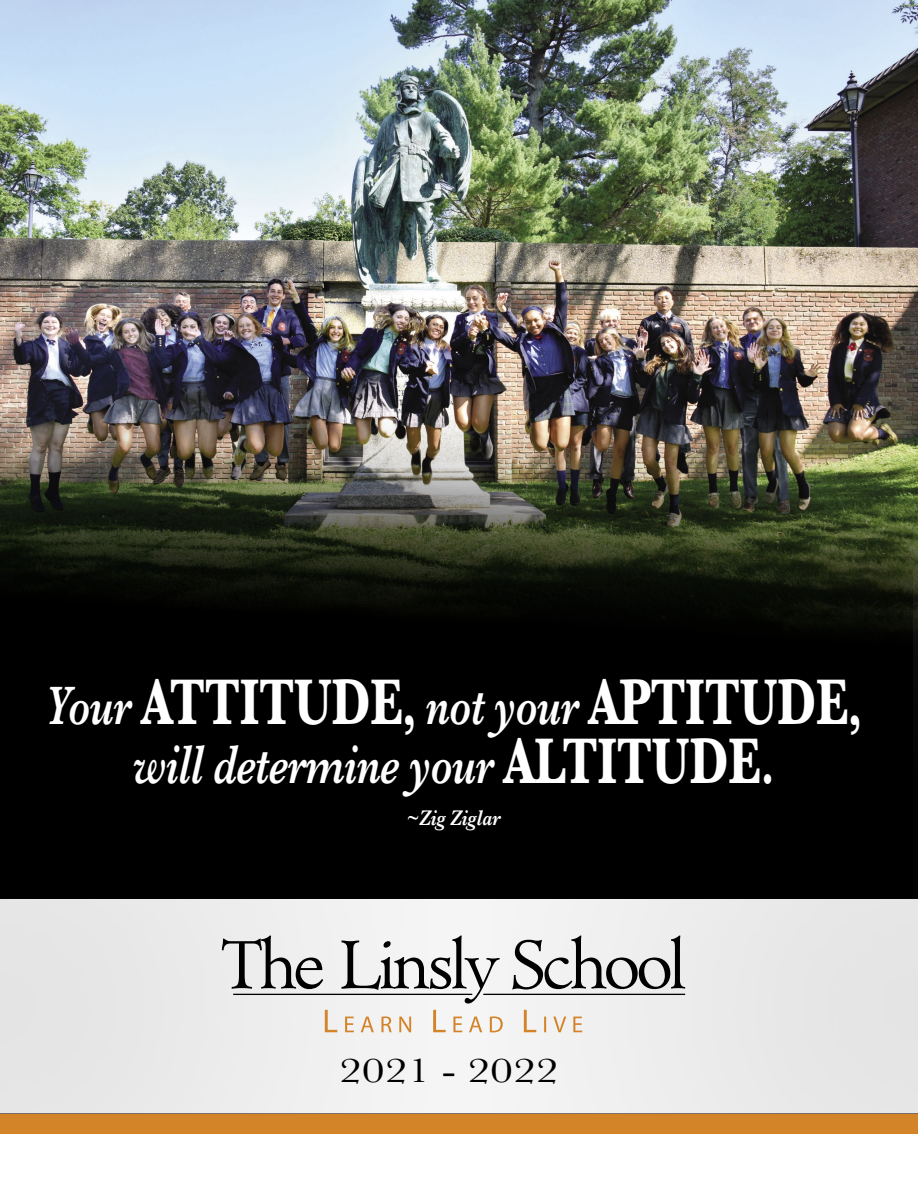
<style>
.page{position:relative;width:918px;height:1188px;background:#fff}
.page>*{position:absolute;margin:0;border:0;box-sizing:border-box;transform-origin:0 0}
.t1{font:700 66.9px "Baskerville";letter-spacing:-.01em;color:#fff;scale:.74 1}
.t2{font:italic 600 56.1px "Baskerville";letter-spacing:-.01em;color:#fff;scale:.74 1}
.t3{font:35.7px "Baskerville";color:#000;scale:1.28 1}
.t4{font:italic 600 22.05px "Baskerville";letter-spacing:-.01em;color:#fff;scale:.87 1}
.s1{font-weight:600;font-style:italic;font-size:56.1px}
.s2{font-size:56.1px}
.s3{font-weight:700;font-style:normal;font-size:66.9px}
.s4{font-weight:700;font-style:normal}
</style>
<div class="page">
<div style="left:0;top:1087px;width:918px;height:47px;background:#d38429"></div>
<img style="left:0;top:0;width:918px;height:409px">
<img style="left:0;top:409px;width:918px;height:478px">
<div style="left:0;top:887px;width:918px;height:227px;background:#000;opacity:.3"></div>
<svg style="left:222px;top:936px;width:101px;height:53px"></svg>
<svg style="left:342px;top:936px;width:158px;height:68px"></svg>
<svg style="left:512px;top:936px;width:173px;height:54px"></svg>
<svg style="left:325px;top:1010px;width:257px;height:22px"></svg>
<hr style="left:483px;top:994px;width:202px;height:1px;background:#000">
<hr style="left:233px;top:994px;width:239px;height:1px;background:#000">
<div style="left:43px;top:672px;width:828px;height:171px;background:#000"></div>
<p class="t1" style="left:45px;top:656px;width:1106px"><span class="s1">Your</span> ATTITUDE<span class="s2">,</span> <span class="s1">not your</span> APTITUDE<span class="s2">,</span></p>
<p class="t2" style="left:133px;top:727px;width:868px">will determine your <span class="s3">ALTITUDE</span><span class="s4">.</span></p>
<p class="t4" style="left:407px;top:803px;width:110px">~Zig Ziglar</p>
<p class="t3" style="left:339px;top:1048px;width:173px">2021 - 2022</p>
</div>
